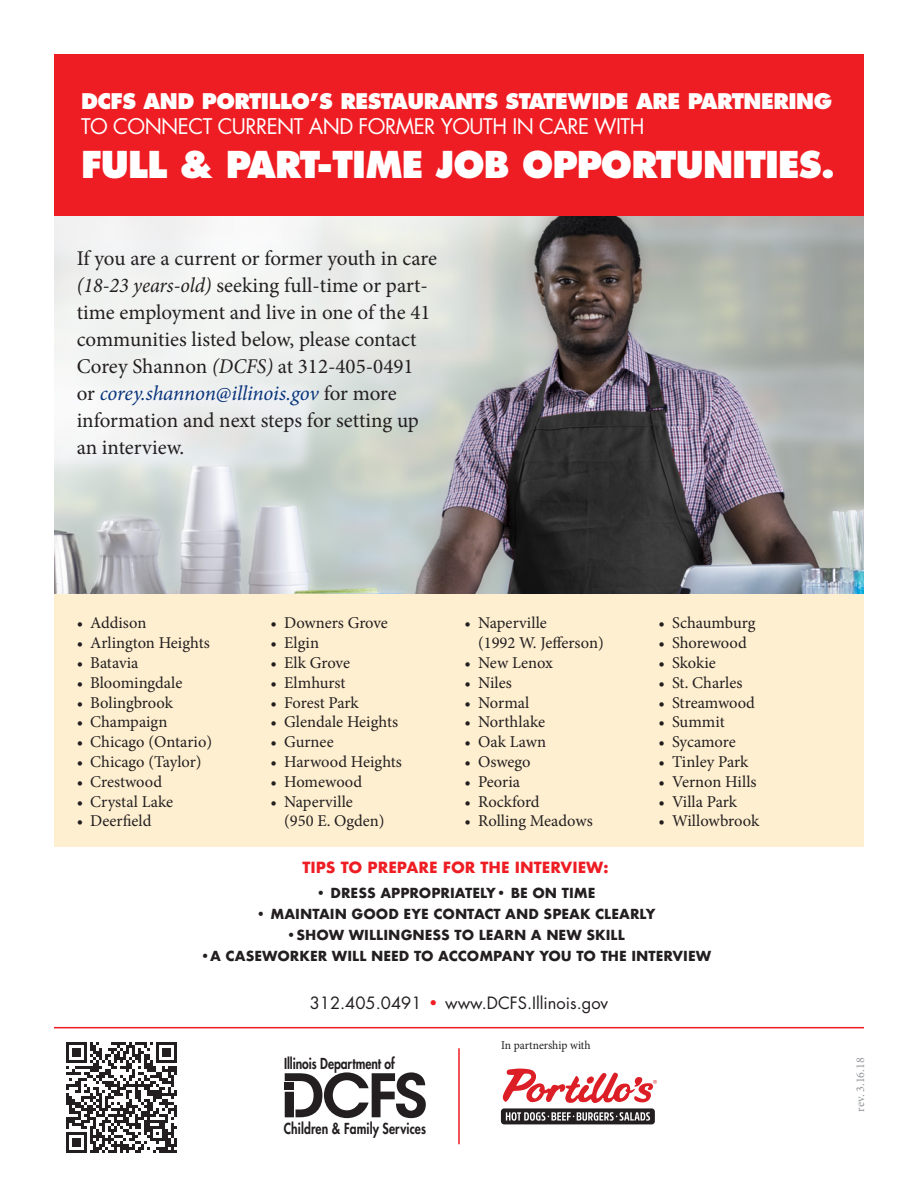
<style>
.page{position:relative;width:918px;height:1188px;background:#fff}
.page>*{position:absolute;margin:0;border:0;box-sizing:border-box;transform-origin:0 0}
.t1{font:800 36px "Futura";letter-spacing:-.025em;color:#fff;scale:.96 1}
.t2{font:21px/27px "Minion Pro";color:#231f20}
.t3{font:800 21px/25.2px "Futura";letter-spacing:-.025em;color:#fff}
.t4{font:16.5px/19.8px "Minion Pro";color:#231f20}
.t5{font:16.5px "Futura";color:#231f20}
.t6{font:700 15px "Futura";color:#ee1d23}
.t7{font:800 14.85px "Futura";letter-spacing:.01em;color:#231f20;scale:.82 1}
.t8{font:700 13.5px "Futura";color:#231f20}
.t9{font:12px "Minion Pro";color:#231f20;scale:.96 1}
.t10{font:12px "Minion Pro";color:#939598}
.s1{font-weight:400}
.s2{font-style:italic}
.s3{font-style:italic;color:#08347b}
.s4{font-weight:700;color:#ee1d23}
</style>
<div class="page">
<div style="left:54px;top:594px;width:810px;height:253px;background:#feefd0"></div>
<img style="left:54px;top:216px;width:810px;height:378px">
<div style="left:54px;top:54px;width:810px;height:162px;background:#ee1d23"></div>
<svg style="left:285px;top:1072px;width:141px;height:46px"></svg>
<div style="left:285px;top:1082px;width:9px;height:8px;background:#231f20"></div>
<hr style="left:54px;top:1027px;width:810px;height:1px;background:#ee1d23">
<svg style="left:502px;top:1068px;width:155px;height:35px"></svg>
<div style="left:501px;top:1108px;width:154px;height:16px;background:#231f20;border-radius:3px"></div>
<svg style="left:506px;top:1112px;width:144px;height:9px"></svg>
<hr style="left:458px;top:1048px;width:2px;height:96px;background:#ee1d23">
<svg style="left:66px;top:1042px;width:111px;height:111px"></svg>
<p class="t3" style="left:81px;top:89px;width:753px">DCFS AND PORTILLO’S RESTAURANTS STATEWIDE ARE PARTNERING<br><span class="s1">TO CONNECT CURRENT AND FORMER YOUTH IN CARE WITH</span></p>
<p class="t1" style="left:81px;top:142px;width:787px">FULL &amp; PART-TIME JOB OPPORTUNITIES.</p>
<p class="t2" style="left:77px;top:245px;width:362px">If you are a current or former youth in care <span class="s2">(18-23 years-old)</span> seeking full-time or part&shy;time employment and live in one of the 41 communities listed below, please contact Corey Shannon <span class="s2">(DCFS)</span> at 312-405-0491 or <span class="s3">corey.shannon@illinois.gov</span> for more information and next steps for setting up an interview.</p>
<p class="t4" style="left:77px;top:613px;width:71px">• Addison</p>
<p class="t4" style="left:77px;top:633px;width:135px">• Arlington Heights</p>
<p class="t4" style="left:77px;top:653px;width:63px">• Batavia</p>
<p class="t4" style="left:77px;top:673px;width:107px">• Bloomingdale</p>
<p class="t4" style="left:77px;top:692px;width:98px">• Bolingbrook</p>
<p class="t4" style="left:77px;top:712px;width:92px">• Champaign</p>
<p class="t4" style="left:77px;top:732px;width:137px">• Chicago (Ontario)</p>
<p class="t4" style="left:77px;top:752px;width:126px">• Chicago (Taylor)</p>
<p class="t4" style="left:77px;top:772px;width:87px">• Crestwood</p>
<p class="t4" style="left:77px;top:791px;width:98px">• Crystal Lake</p>
<p class="t4" style="left:77px;top:811px;width:76px">• Deerfield</p>
<p class="t4" style="left:271px;top:613px;width:119px">• Downers Grove</p>
<p class="t4" style="left:271px;top:633px;width:50px">• Elgin</p>
<p class="t4" style="left:271px;top:653px;width:81px">• Elk Grove</p>
<p class="t4" style="left:271px;top:673px;width:77px">• Elmhurst</p>
<p class="t4" style="left:271px;top:692px;width:90px">• Forest Park</p>
<p class="t4" style="left:271px;top:712px;width:129px">• Glendale Heights</p>
<p class="t4" style="left:271px;top:732px;width:65px">• Gurnee</p>
<p class="t4" style="left:271px;top:752px;width:133px">• Harwood Heights</p>
<p class="t4" style="left:271px;top:772px;width:93px">• Homewood</p>
<p class="t4" style="left:284px;top:791px;width:102px;text-indent:-14px">• Naperville (950 E. Ogden)</p>
<p class="t4" style="left:478px;top:613px;width:127px;text-indent:-14px">• Naperville<br>(1992 W. Jefferson)</p>
<p class="t4" style="left:465px;top:653px;width:90px">• New Lenox</p>
<p class="t4" style="left:465px;top:673px;width:49px">• Niles</p>
<p class="t4" style="left:465px;top:692px;width:66px">• Normal</p>
<p class="t4" style="left:465px;top:712px;width:82px">• Northlake</p>
<p class="t4" style="left:465px;top:732px;width:83px">• Oak Lawn</p>
<p class="t4" style="left:465px;top:752px;width:67px">• Oswego</p>
<p class="t4" style="left:465px;top:772px;width:57px">• Peoria</p>
<p class="t4" style="left:465px;top:791px;width:77px">• Rockford</p>
<p class="t4" style="left:465px;top:811px;width:130px">• Rolling Meadows</p>
<p class="t4" style="left:659px;top:613px;width:98px">• Schaumburg</p>
<p class="t4" style="left:659px;top:633px;width:90px">• Shorewood</p>
<p class="t4" style="left:659px;top:653px;width:59px">• Skokie</p>
<p class="t4" style="left:659px;top:673px;width:85px">• St. Charles</p>
<p class="t4" style="left:659px;top:692px;width:98px">• Streamwood</p>
<p class="t4" style="left:659px;top:712px;width:68px">• Summit</p>
<p class="t4" style="left:659px;top:732px;width:79px">• Sycamore</p>
<p class="t4" style="left:659px;top:752px;width:91px">• Tinley Park</p>
<p class="t4" style="left:659px;top:772px;width:99px">• Vernon Hills</p>
<p class="t4" style="left:659px;top:791px;width:80px">• Villa Park</p>
<p class="t4" style="left:659px;top:811px;width:102px">• Willowbrook</p>
<p class="t6" style="left:302px;top:857px;width:308px">TIPS TO PREPARE FOR THE INTERVIEW:</p>
<p class="t8" style="left:316px;top:883px;width:281px">• DRESS APPROPRIATELY• BE ON TIME</p>
<p class="t8" style="left:256px;top:904px;width:401px">• MAINTAIN GOOD EYE CONTACT AND SPEAK CLEARLY</p>
<p class="t8" style="left:286px;top:925px;width:340px">•SHOW WILLINGNESS TO LEARN A NEW SKILL</p>
<p class="t8" style="left:200px;top:946px;width:513px">•A CASEWORKER WILL NEED TO ACCOMPANY YOU TO THE INTERVIEW</p>
<p class="t5" style="left:310px;top:992px;width:300px">312.405.0491 <span class="s4">•</span> www.DCFS.Illinois.gov</p>
<p class="t7" style="left:284px;top:1053px;width:137px">Illinois Department of</p>
<p class="t7" style="left:284px;top:1119px;width:175px">Children &amp; Family Services</p>
<p class="t9" style="left:501px;top:1037px;width:95px">In partnership with</p>
<p class="t10" style="left:852px;top:1112px;width:55px;rotate:-90deg">rev. 3.16.18</p>
</div>
